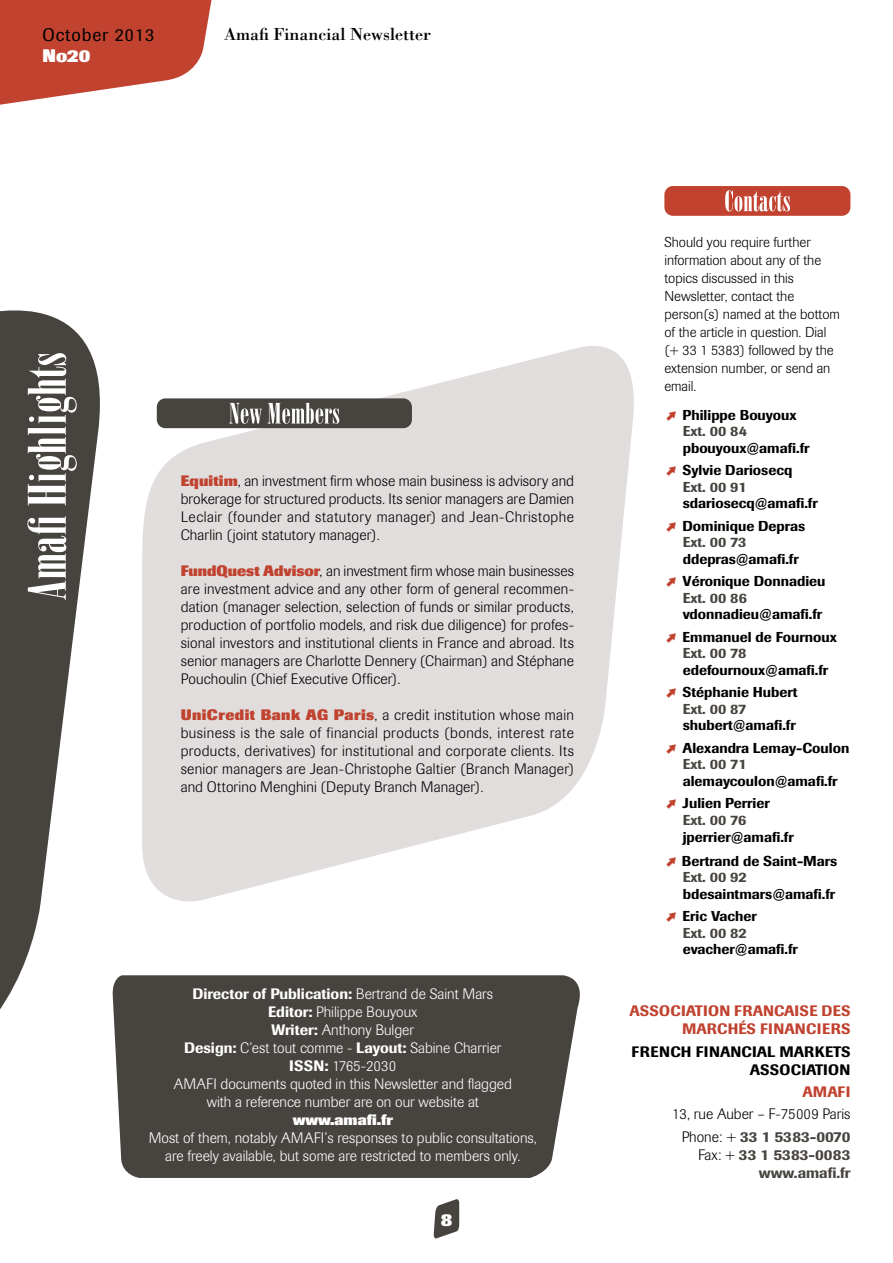
<style>
.page{position:relative;width:893px;height:1263px;background:#fff}
.page>*{position:absolute;margin:0;border:0;box-sizing:border-box;transform-origin:0 0}
.t1{font:52.5px "Bodoni Poster Compressed";color:#fff}
.t2{font:18px "Bodoni";color:#000}
.t3{font:18px "Imago";letter-spacing:.05em;color:#000}
.t4{font:800 18px "Imago";color:#fff}
.t5{font:300 15px/18px "Imago";letter-spacing:.01em;color:#000;text-align:justify}
.t6{font:300 15px/18px "Imago";color:#fff;text-align:center}
.t7{font:500 15px/18px "Imago";letter-spacing:.02em;color:#c0422f;text-align:right}
.t8{font:500 15px/18px "Imago";letter-spacing:.02em;color:#000;text-align:right}
.t9{font:500 15px/18px "Imago";color:#47443f;text-align:right}
.t10{font:800 15px "Imago";color:#fff}
.t11{font:500 14.25px/22.5px "Imago";color:#000}
.t12{font:300 14.25px/18px "Imago";color:#000}
.t13{font:500 14.25px "Imago";color:#47443f}
.s1{font-weight:800;color:#c0422f}
.s2{font-weight:500}
.s3{font-family:"Zeal";font-weight:400;color:#c0422f}
.s4{color:#47443f}
.s5{font-weight:500;color:#47443f}
.s6{font-weight:300;color:#000}
</style>
<div class="page">
<svg style="left:433px;top:1199px;width:26px;height:40px"></svg>
<svg style="left:0;top:0;width:212px;height:105px"></svg>
<svg style="left:0;top:310px;width:100px;height:699px;fill:#47443f"></svg>
<div style="left:112px;top:975px;width:468px;height:203px;background:#47443f"></div>
<svg style="left:142px;top:346px;width:492px;height:556px;fill:#e0dddc"></svg>
<div style="left:157px;top:398px;width:255px;height:30px;background:#47443f;border-radius:9px"></div>
<svg style="left:229px;top:403px;width:33px;height:21px"></svg>
<svg style="left:268px;top:403px;width:71px;height:21px"></svg>
<div style="left:664px;top:186px;width:186px;height:30px;background:#c0422f;border-radius:9px"></div>
<svg style="left:725px;top:190px;width:65px;height:21px"></svg>
<p class="t3" style="left:43px;top:24px;width:113px">October 2013</p>
<p class="t2" style="left:224px;top:23px;width:209px">Amafi Financial Newsletter</p>
<p class="t4" style="left:43px;top:45px;width:50px">No20</p>
<h1 class="t1" style="left:17px;top:600px;width:249px;rotate:-90deg">Amafi Highlights</h1>
<p class="t5" style="left:181px;top:472px;width:395px"><span class="s1">Equitim</span>, an investment firm whose main business is advisory and brokerage for structured products. Its senior managers are Damien Leclair (founder and statutory manager) and Jean-Christophe Charlin (joint statutory manager).</p>
<p class="t5" style="left:181px;top:562px;width:395px"><span class="s1">FundQuest Advisor</span>, an investment firm whose main businesses are investment advice and any other form of general recommen&shy;dation (manager selection, selection of funds or similar products, production of portfolio models, and risk due diligence) for profes&shy;sional investors and institutional clients in France and abroad. Its senior managers are Charlotte Dennery (Chairman) and Stéphane Pouchoulin (Chief Executive Officer).</p>
<p class="t5" style="left:181px;top:706px;width:395px"><span class="s1">UniCredit Bank AG Paris</span>, a credit institution whose main business is the sale of financial products (bonds, interest rate products, derivatives) for institutional and corporate clients. Its senior managers are Jean-Christophe Galtier (Branch Manager) and Ottorino Menghini (Deputy Branch Manager).</p>
<p class="t6" style="left:174px;top:985px;width:340px"><span class="s2">Director of Publication:</span> Bertrand de Saint Mars <span class="s2">Editor:</span> Philippe Bouyoux<br><span class="s2">Writer:</span> Anthony Bulger<br><span class="s2">Design:</span> C’est tout comme - <span class="s2">Layout:</span> Sabine Charrier <span class="s2">ISSN:</span> 1765-2030<br>AMAFI documents quoted in this Newsletter and flagged with a reference number are on our website at</p>
<p class="t10" style="left:293px;top:1111px;width:102px">www.amafi.fr</p>
<p class="t6" style="left:149px;top:1129px;width:390px">Most of them, notably AMAFI’s responses to public consultations, are freely available, but some are restricted to members only.</p>
<p class="t4" style="left:441px;top:1209px;width:13px">8</p>
<p class="t12" style="left:664px;top:234px;width:177px">Should you require further information about any of the topics discussed in this<br>Newsletter, contact the person(s) named at the bottom of the article in question. Dial (+ 33 1 5383) followed by the extension number, or send an email.</p>
<p class="t11" style="left:683px;top:407px;width:115px;line-height:16.5px;text-indent:-18px"><span class="s3">j</span> Philippe Bouyoux<br><span class="s4">Ext. 00 84</span></p>
<p class="t11" style="left:664px;top:437px;width:147px;text-indent:18px">pbouyoux@amafi.fr <span class="s3">j</span> Sylvie Dariosecq</p>
<p class="t13" style="left:683px;top:478px;width:66px">Ext. 00 91</p>
<p class="t11" style="left:664px;top:492px;width:155px;text-indent:18px">sdariosecq@amafi.fr <span class="s3">j</span> Dominique Depras</p>
<p class="t13" style="left:683px;top:534px;width:65px">Ext. 00 73</p>
<p class="t11" style="left:664px;top:548px;width:163px;text-align:center">ddepras@amafi.fr<br><span class="s3">j</span> Véronique Donnadieu</p>
<p class="t13" style="left:683px;top:589px;width:66px">Ext. 00 86</p>
<p class="t11" style="left:664px;top:603px;width:174px;text-align:center">vdonnadieu@amafi.fr<br><span class="s3">j</span> Emmanuel de Fournoux</p>
<p class="t13" style="left:683px;top:645px;width:65px">Ext. 00 78</p>
<p class="t11" style="left:664px;top:659px;width:165px;text-indent:18px">edefournoux@amafi.fr <span class="s3">j</span> Stéphanie Hubert</p>
<p class="t13" style="left:683px;top:700px;width:65px">Ext. 00 87</p>
<p class="t11" style="left:664px;top:714px;width:186px;text-indent:18px">shubert@amafi.fr<br><span class="s3">j</span> Alexandra Lemay-Coulon</p>
<p class="t13" style="left:683px;top:756px;width:66px">Ext. 00 71</p>
<p class="t11" style="left:664px;top:770px;width:175px;text-indent:18px">alemaycoulon@amafi.fr <span class="s3">j</span> Julien Perrier</p>
<p class="t13" style="left:683px;top:811px;width:65px">Ext. 00 76</p>
<p class="t11" style="left:664px;top:824px;width:174px;line-height:24px;text-indent:18px">jperrier@amafi.fr<br><span class="s3">j</span> Bertrand de Saint-Mars</p>
<p class="t13" style="left:683px;top:868px;width:66px">Ext. 00 92</p>
<p class="t11" style="left:664px;top:882px;width:172px;text-indent:18px">bdesaintmars@amafi.fr <span class="s3">j</span> Eric Vacher</p>
<p class="t13" style="left:683px;top:924px;width:66px">Ext. 00 82</p>
<p class="t11" style="left:683px;top:938px;width:117px">evacher@amafi.fr</p>
<p class="t7" style="left:630px;top:1002px;width:222px">ASSOCIATION FRANCAISE DES<br>MARCHÉS FINANCIERS</p>
<p class="t8" style="left:632px;top:1042px;width:220px">FRENCH FINANCIAL MARKETS<br>ASSOCIATION</p>
<p class="t7" style="left:803px;top:1082px;width:49px">AMAFI</p>
<p class="t5" style="left:672px;top:1103px;width:180px;line-height:22.5px;text-align:right">13, rue Auber – F-75009 Paris<br>Phone: + <span class="s5">33 1 5383-0070</span></p>
<p class="t9" style="left:698px;top:1145px;width:154px"><span class="s6">Fax: +</span> 33 1 5383-0083 www.amafi.fr</p>
</div>
